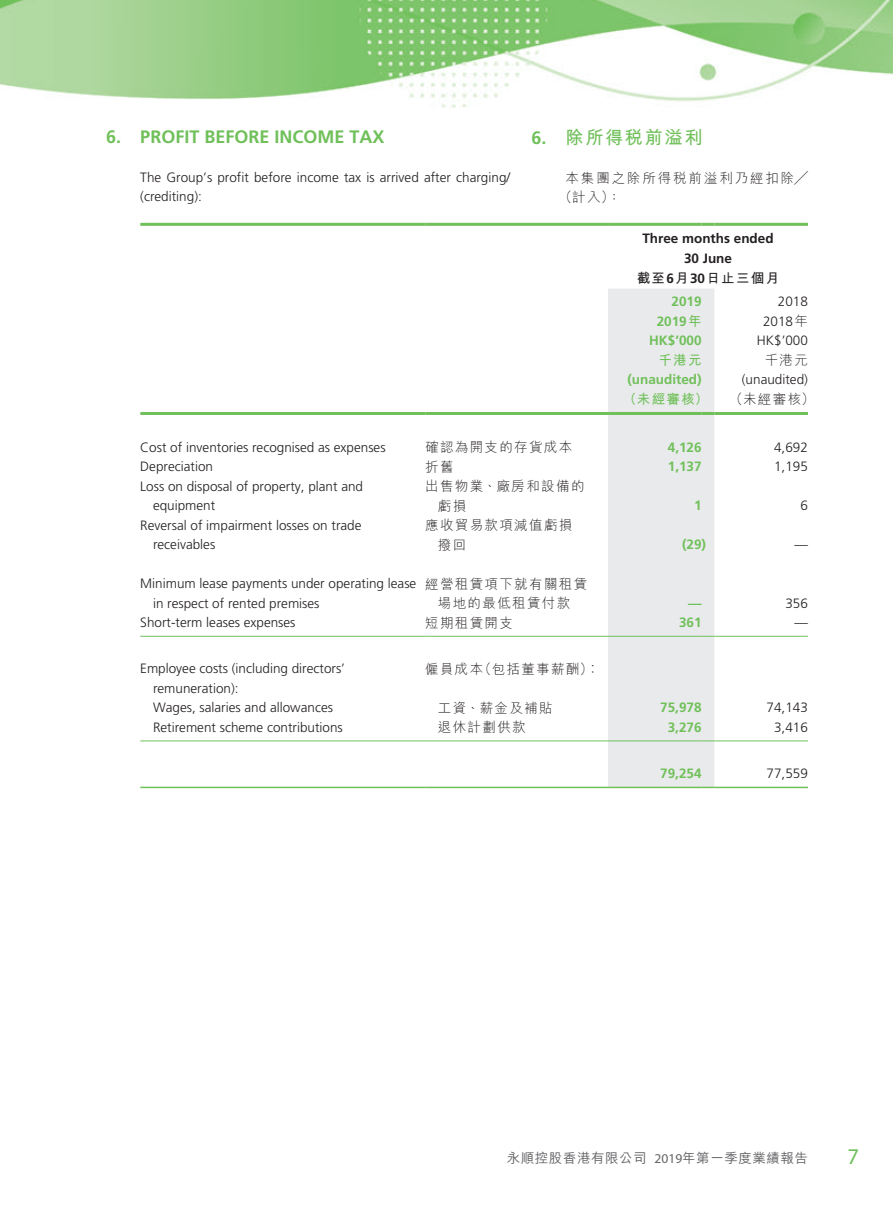
<style>
.page{position:relative;width:893px;height:1212px;background:#fff}
.page>*{position:absolute;margin:0;border:0;box-sizing:border-box;transform-origin:0 0}
.t1{font:22.5px "Myriad Pro";color:#70c05a}
.t2{font:700 18px "Frutiger LT Std";color:#70c05a}
.t3{font:700 18px "M Hei HK";letter-spacing:.1em;color:#70c05a}
.t4{font:300 13.5px/19.5px "Frutiger LT Std";color:#231f20}
.t5{font:300 13.5px/19.5px "M Hei HK";letter-spacing:.1em;color:#231f20}
.t6{font:700 13.5px "Frutiger LT Std";color:#70c05a}
.t7{font:500 13.5px "M Hei HK";letter-spacing:.04em;color:#636366}
.t8{font:700 13.5px/19.5px "Frutiger LT Std";color:#231f20;text-align:center}
.t9{font:300 13.5px/19.5px "M Hei HK";letter-spacing:.14em;color:#231f20}
.t10{font:700 13.5px "M Hei HK";letter-spacing:.1em;color:#231f20}
.t11{font:700 13.5px "M Hei HK";letter-spacing:.1em;color:#70c05a}
.s1{font-family:"Frutiger LT Std"}
.s2{font-family:"M Hei HK"}
.s3{font-family:"Myriad Pro";font-weight:400}
</style>
<div class="page">
<img style="left:0;top:0;width:893px;height:789px">
<div style="left:608px;top:289px;width:106px;height:498px;background:#e9eaeb"></div>
<hr style="left:140px;top:412px;width:285px;height:3px;background:#70c05a">
<hr style="left:425px;top:412px;width:183px;height:3px;background:#70c05a">
<hr style="left:608px;top:412px;width:94px;height:3px;background:#70c05a">
<svg style="left:702px;top:412px;width:12px;height:3px"></svg>
<hr style="left:714px;top:412px;width:94px;height:3px;background:#70c05a">
<hr style="left:140px;top:223px;width:285px;height:3px;background:#70c05a">
<hr style="left:425px;top:223px;width:183px;height:3px;background:#70c05a">
<hr style="left:608px;top:223px;width:94px;height:3px;background:#70c05a">
<svg style="left:702px;top:223px;width:12px;height:3px"></svg>
<hr style="left:714px;top:223px;width:94px;height:3px;background:#70c05a">
<hr style="left:140px;top:740px;width:285px;height:1px;background:#70c05a">
<hr style="left:425px;top:740px;width:183px;height:1px;background:#70c05a">
<hr style="left:608px;top:740px;width:94px;height:1px;background:#70c05a">
<svg style="left:702px;top:740px;width:12px;height:1px"></svg>
<hr style="left:714px;top:740px;width:94px;height:1px;background:#70c05a">
<hr style="left:140px;top:787px;width:285px;height:1px;background:#70c05a">
<hr style="left:425px;top:787px;width:183px;height:1px;background:#70c05a">
<hr style="left:608px;top:787px;width:94px;height:1px;background:#70c05a">
<svg style="left:702px;top:787px;width:12px;height:1px"></svg>
<hr style="left:714px;top:787px;width:94px;height:1px;background:#70c05a">
<hr style="left:140px;top:636px;width:285px;height:1px;background:#70c05a">
<hr style="left:425px;top:636px;width:183px;height:1px;background:#70c05a">
<hr style="left:608px;top:636px;width:94px;height:1px;background:#70c05a">
<svg style="left:702px;top:636px;width:12px;height:1px"></svg>
<hr style="left:714px;top:636px;width:94px;height:1px;background:#70c05a">
<h2 class="t2" style="left:106px;top:126px;width:280px">6. PROFIT BEFORE INCOME TAX</h2>
<p class="t4" style="left:140px;top:167px;width:371px">The Group’s profit before income tax is arrived after charging/ (crediting):</p>
<h2 class="t3" style="left:531px;top:124px;width:172px"><span class="s1">6.</span> 除所得稅前溢利</h2>
<p class="t9" style="left:559px;top:168px;width:251px;text-indent:7px">本集團之除所得稅前溢利乃經扣除╱（計入）：</p>
<p class="t8" style="left:642px;top:229px;width:133px">Three months ended<br>30 June</p>
<p class="t10" style="left:637px;top:268px;width:144px">截至<span class="s1">6</span>月<span class="s1">30</span>日止三個月</p>
<p class="t6" style="left:672px;top:293px;width:32px">2019</p>
<p class="t4" style="left:778px;top:292px;width:32px">2018</p>
<p class="t6" style="left:657px;top:313px;width:46px">2019<span class="s2">年</span></p>
<p class="t4" style="left:763px;top:312px;width:46px">2018<span class="s2">年</span></p>
<p class="t6" style="left:649px;top:332px;width:54px">HK$’000</p>
<p class="t4" style="left:757px;top:331px;width:53px">HK$’000</p>
<p class="t11" style="left:658px;top:350px;width:45px">千港元</p>
<p class="t5" style="left:765px;top:350px;width:45px">千港元</p>
<p class="t6" style="left:627px;top:371px;width:76px">(unaudited)</p>
<p class="t4" style="left:742px;top:369px;width:68px">(unaudited)</p>
<p class="t11" style="left:623px;top:389px;width:87px">（未經審核）</p>
<p class="t5" style="left:730px;top:389px;width:87px">（未經審核）</p>
<p class="t4" style="left:140px;top:437px;width:247px">Cost of inventories recognised as expenses</p>
<p class="t5" style="left:425px;top:437px;width:149px">確認為開支的存貨成本</p>
<p class="t6" style="left:668px;top:439px;width:35px">4,126</p>
<p class="t4" style="left:774px;top:437px;width:35px">4,692</p>
<p class="t4" style="left:140px;top:457px;width:74px">Depreciation</p>
<p class="t5" style="left:425px;top:457px;width:30px">折舊</p>
<p class="t6" style="left:668px;top:458px;width:35px">1,137</p>
<p class="t4" style="left:774px;top:457px;width:35px">1,195</p>
<p class="t4" style="left:153px;top:476px;width:212px;text-indent:-13px">Loss on disposal of property, plant and equipment</p>
<p class="t5" style="left:438px;top:476px;width:148px;text-indent:-13px">出售物業、廠房和設備的虧損</p>
<p class="t6" style="left:694px;top:497px;width:9px">1</p>
<p class="t4" style="left:800px;top:496px;width:9px">6</p>
<p class="t4" style="left:153px;top:515px;width:210px;text-indent:-13px">Reversal of impairment losses on trade receivables</p>
<p class="t5" style="left:438px;top:515px;width:136px;text-indent:-13px">應收貿易款項減值虧損撥回</p>
<p class="t4" style="left:153px;top:574px;width:265px;text-indent:-13px">Minimum lease payments under operating lease in respect of rented premises</p>
<p class="t5" style="left:425px;top:574px;width:163px;text-align:center">經營租賃項下就有關租賃場地的最低租賃付款</p>
<p class="t6" style="left:682px;top:536px;width:26px">(29)</p>
<p class="t4" style="left:794px;top:535px;width:15px">—</p>
<p class="t6" style="left:688px;top:595px;width:15px">—</p>
<p class="t4" style="left:785px;top:593px;width:24px">356</p>
<p class="t4" style="left:140px;top:613px;width:157px">Short-term leases expenses</p>
<p class="t5" style="left:425px;top:613px;width:89px">短期租賃開支</p>
<p class="t6" style="left:679px;top:614px;width:24px">361</p>
<p class="t4" style="left:794px;top:613px;width:15px">—</p>
<p class="t4" style="left:153px;top:659px;width:194px;text-indent:-13px">Employee costs (including directors’ remuneration):</p>
<p class="t5" style="left:425px;top:659px;width:176px">僱員成本（包括董事薪酬）︰</p>
<p class="t4" style="left:153px;top:698px;width:182px">Wages, salaries and allowances</p>
<p class="t5" style="left:438px;top:698px;width:116px">工資、薪金及補貼</p>
<p class="t6" style="left:660px;top:700px;width:43px">75,978</p>
<p class="t4" style="left:767px;top:698px;width:43px">74,143</p>
<p class="t4" style="left:153px;top:717px;width:191px">Retirement scheme contributions</p>
<p class="t5" style="left:438px;top:717px;width:89px">退休計劃供款</p>
<p class="t6" style="left:668px;top:719px;width:35px">3,276</p>
<p class="t4" style="left:774px;top:717px;width:35px">3,416</p>
<p class="t6" style="left:660px;top:765px;width:43px">79,254</p>
<p class="t4" style="left:767px;top:764px;width:43px">77,559</p>
<p class="t7" style="left:507px;top:1148px;width:303px">永順控股香港有限公司 <span class="s3">2019</span>年第一季度業績報告</p>
<h1 class="t1" style="left:847px;top:1142px;width:13px">7</h1>
</div>
